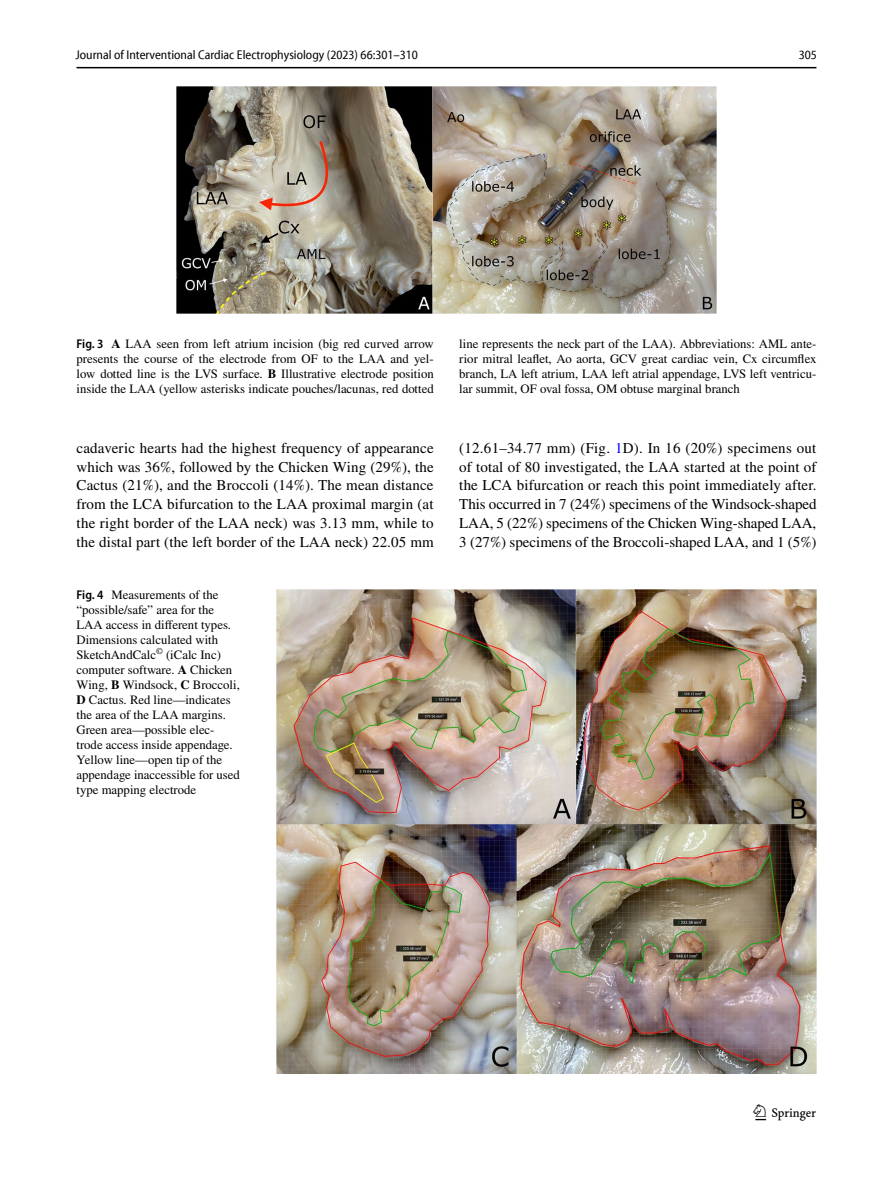
<style>
.page{position:relative;width:893px;height:1187px;background:#fff}
.page>*{position:absolute;margin:0;border:0;box-sizing:border-box;transform-origin:0 0}
.t1{font:22.5px "Springnew Regular 3";color:#000}
.t2{font:15px/18.8px "STIX";color:#000;text-align:justify}
.t3{font:12.75px/15px "STIX";color:#000;text-align:justify}
.t4{font:semi-condensed 12.75px "Myriad Pro Unic";color:#000}
.s1{font-family:"Myriad Pro";font-weight:600;font-stretch:semi-condensed}
.s2{font-weight:700}
.s3{color:#00f}
</style>
<div class="page">
<hr style="left:77px;top:67px;width:739px;height:1px;background:#000">
<img style="left:176px;top:87px;width:540px;height:226px">
<img style="left:276px;top:589px;width:540px;height:484px">
<p class="t4" style="left:76px;top:50px;width:344px">Journal of Interventional Cardiac Electrophysiology (2023) 66:301–310</p>
<p class="t4" style="left:799px;top:50px;width:20px">305</p>
<p class="t3" style="left:77px;top:337px;width:359px"><span class="s1">Fig. 3</span> <span class="s2">A</span> LAA seen from left atrium incision (big red curved arrow presents the course of the electrode from OF to the LAA and yel&shy;low dotted line is the LVS surface. <span class="s2">B</span> Illustrative electrode position inside the LAA (yellow asterisks indicate pouches/lacunas, red dotted</p>
<p class="t3" style="left:459px;top:337px;width:359px">line represents the neck part of the LAA). Abbreviations: AML ante&shy;rior mitral leaflet, Ao aorta, GCV great cardiac vein, Cx circumflex branch, LA left atrium, LAA left atrial appendage, LVS left ventricu&shy;lar summit, OF oval fossa, OM obtuse marginal branch</p>
<p class="t2" style="left:77px;top:439px;width:359px">cadaveric hearts had the highest frequency of appearance which was 36%, followed by the Chicken Wing (29%), the Cactus (21%), and the Broccoli (14%). The mean distance from the LCA bifurcation to the LAA proximal margin (at the right border of the LAA neck) was 3.13 mm, while to the distal part (the left border of the LAA neck) 22.05 mm</p>
<p class="t2" style="left:459px;top:439px;width:359px">(12.61–34.77 mm) (Fig. <span class="s3">1</span>D). In 16 (20%) specimens out of total of 80 investigated, the LAA started at the point of the LCA bifurcation or reach this point immediately after.<br>This occurred in 7 (24%) specimens of the Windsock-shaped LAA, 5 (22%) specimens of the Chicken Wing-shaped LAA, 3 (27%) specimens of the Broccoli-shaped LAA, and 1 (5%)</p>
<p class="t3" style="left:77px;top:588px;width:165px;text-align:left"><span class="s1">Fig. 4</span> Measurements of the “possible/safe” area for the<br>LAA access in different types.<br>Dimensions calculated with<br>SketchAndCalc<sup>©</sup> (iCalc Inc) computer software. <span class="s2">A</span> Chicken<br>Wing, <span class="s2">B</span> Windsock, <span class="s2">C</span> Broccoli,<br><span class="s2">D</span> Cactus. Red line—indicates the area of the LAA margins.<br>Green area—possible elec&shy;trode access inside appendage.<br>Yellow line—open tip of the appendage inaccessible for used type mapping electrode</p>
<h1 class="t1" style="left:755px;top:1104px;width:62px">1 3</h1>
</div>
